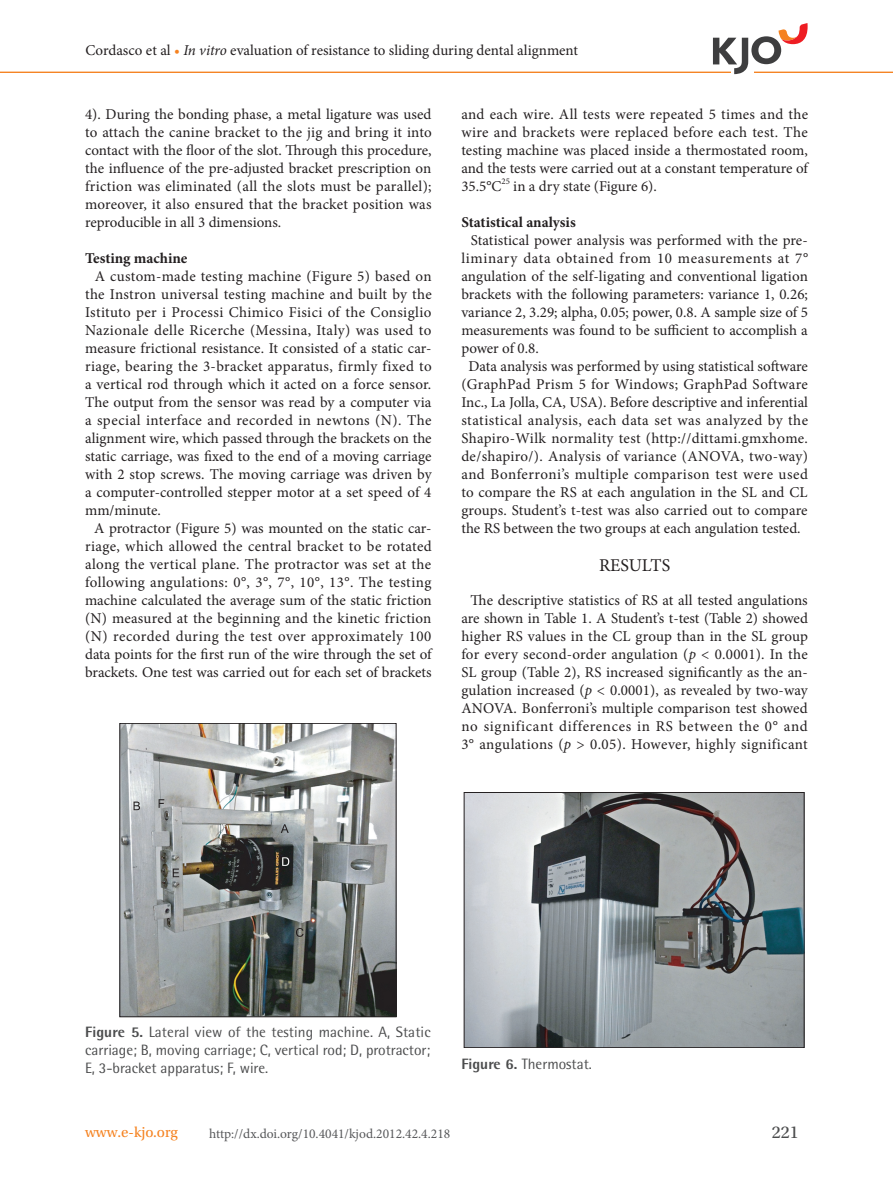
<style>
.page{position:relative;width:893px;height:1191px;background:#fff}
.page>*{position:absolute;margin:0;border:0;box-sizing:border-box;transform-origin:0 0}
.서론{font:18px "Minion Pro";color:#231f20}
.t1{font:18px "Utopia Std";color:#4b4c4d}
.본문{font:15px/18px "Minion Pro";letter-spacing:.01em;color:#231f20;text-align:justify}
.그림설명{font:15px/18px "Rotis Semi Sans Std";color:#4b4c4d;text-align:justify}
._1{font:700 15px "Minion Pro";color:#231f20}
.t2{font:15px "Utopia Std";color:#f58220}
.t3{font:13.5px "Minion Pro";color:#57585a}
.본문-2{font:8.7px "Minion Pro";color:#231f20}
.s1{color:#f58220}
.s2{font-style:italic}
.s3{font-weight:800}
</style>
<div class="page">
<hr style="left:0;top:72px;width:893px;height:1px;background:#f58220">
<svg style="left:713px;top:23px;width:95px;height:51px"></svg>
<img style="left:122px;top:725px;width:272px;height:290px">
<div style="left:120px;top:723px;width:276px;height:294px;border:1px solid #231f20"></div>
<svg style="left:281px;top:824px;width:8px;height:9px"></svg>
<svg style="left:134px;top:801px;width:6px;height:9px"></svg>
<svg style="left:296px;top:928px;width:8px;height:8px"></svg>
<svg style="left:282px;top:857px;width:7px;height:9px"></svg>
<svg style="left:173px;top:868px;width:6px;height:9px"></svg>
<svg style="left:159px;top:799px;width:5px;height:9px"></svg>
<img style="left:466px;top:794px;width:336px;height:252px">
<div style="left:464px;top:792px;width:340px;height:256px;border:1px solid #231f20"></div>
<p class="본문" style="left:85px;top:41px;width:494px">Cordasco et al <span class="s1">•</span> <span class="s2">In vitro</span> evaluation of resistance to sliding during dental alignment</p>
<p class="본문" style="left:85px;top:105px;width:348px">4). During the bonding phase, a metal ligature was used to attach the canine bracket to the jig and bring it into contact with the floor of the slot. Through this procedure, the influence of the pre-adjusted bracket prescription on friction was eliminated (all the slots must be parallel); moreover, it also ensured that the bracket position was reproducible in all 3 dimensions.</p>
<p class="_1" style="left:85px;top:247px;width:104px">Testing machine</p>
<p class="본문" style="left:85px;top:267px;width:348px;text-align:left;text-indent:10px">A custom-made testing machine (Figure 5) based on the Instron universal testing machine and built by the Istituto per i Processi Chimico Fisici of the Consiglio Nazionale delle Ricerche (Messina, Italy) was used to measure frictional resistance. It consisted of a static car&shy;riage, bearing the 3-bracket apparatus, firmly fixed to a vertical rod through which it acted on a force sensor.<br>The output from the sensor was read by a computer via a special interface and recorded in newtons (N). The alignment wire, which passed through the brackets on the static carriage, was fixed to the end of a moving carriage with 2 stop screws. The moving carriage was driven by a computer-controlled stepper motor at a set speed of 4 mm/minute.</p>
<p class="본문" style="left:85px;top:519px;width:348px;text-align:center">A protractor (Figure 5) was mounted on the static car&shy;riage, which allowed the central bracket to be rotated along the vertical plane. The protractor was set at the following angulations: 0°, 3°, 7°, 10°, 13°. The testing machine calculated the average sum of the static friction (N) measured at the beginning and the kinetic friction (N) recorded during the test over approximately 100 data points for the first run of the wire through the set of brackets. One test was carried out for each set of brackets</p>
<p class="본문" style="left:461px;top:105px;width:348px">and each wire. All tests were repeated 5 times and the wire and brackets were replaced before each test. The testing machine was placed inside a thermostated room, and the tests were carried out at a constant temperature of 35.5°C</p>
<p class="본문-2" style="left:501px;top:175px;width:10px">25</p>
<p class="본문" style="left:513px;top:177px;width:145px">in a dry state (Figure 6).</p>
<p class="_1" style="left:461px;top:211px;width:116px">Statistical analysis</p>
<p class="본문" style="left:461px;top:231px;width:348px;text-align:left;text-indent:9px">Statistical power analysis was performed with the pre&shy;liminary data obtained from 10 measurements at 7° angulation of the self-ligating and conventional ligation brackets with the following parameters: variance 1, 0.26; variance 2, 3.29; alpha, 0.05; power, 0.8. A sample size of 5 measurements was found to be sufficient to accomplish a power of 0.8.</p>
<p class="본문" style="left:461px;top:357px;width:348px;text-align:center">Data analysis was performed by using statistical software (GraphPad Prism 5 for Windows; GraphPad Software Inc., La Jolla, CA, USA). Before descriptive and inferential statistical analysis, each data set was analyzed by the Shapiro-Wilk normality test (http://dittami.gmxhome. de/shapiro/). Analysis of variance (ANOVA, two-way) and Bonferroni’s multiple comparison test were used to compare the RS at each angulation in the SL and CL groups. Student’s t-test was also carried out to compare the RS between the two groups at each angulation tested.</p>
<p class="서론" style="left:599px;top:553px;width:73px">RESULTS</p>
<p class="본문" style="left:461px;top:591px;width:348px;text-indent:9px">The descriptive statistics of RS at all tested angulations are shown in Table 1. A Student’s t-test (Table 2) showed higher RS values in the CL group than in the SL group for every second-order angulation (<span class="s2">p</span> &lt; 0.0001). In the SL group (Table 2), RS increased significantly as the an&shy;gulation increased (<span class="s2">p</span> &lt; 0.0001), as revealed by two-way ANOVA. Bonferroni’s multiple comparison test showed no significant differences in RS between the 0° and 3° angulations (<span class="s2">p</span> &gt; 0.05). However, highly significant</p>
<p class="그림설명" style="left:85px;top:1022px;width:347px"><span class="s3">Figure 5.</span> Lateral view of the testing machine. A, Static carriage; B, moving carriage; C, vertical rod; D, protractor; E, 3-bracket apparatus; F, wire.</p>
<p class="그림설명" style="left:461px;top:1055px;width:132px"><span class="s3">Figure 6.</span> Thermostat.</p>
<p class="t2" style="left:85px;top:1123px;width:94px">www.e-kjo.org</p>
<p class="t3" style="left:209px;top:1124px;width:243px">http://dx.doi.org/10.4041/kjod.2012.42.4.218</p>
<p class="t1" style="left:772px;top:1122px;width:28px">221</p>
</div>
